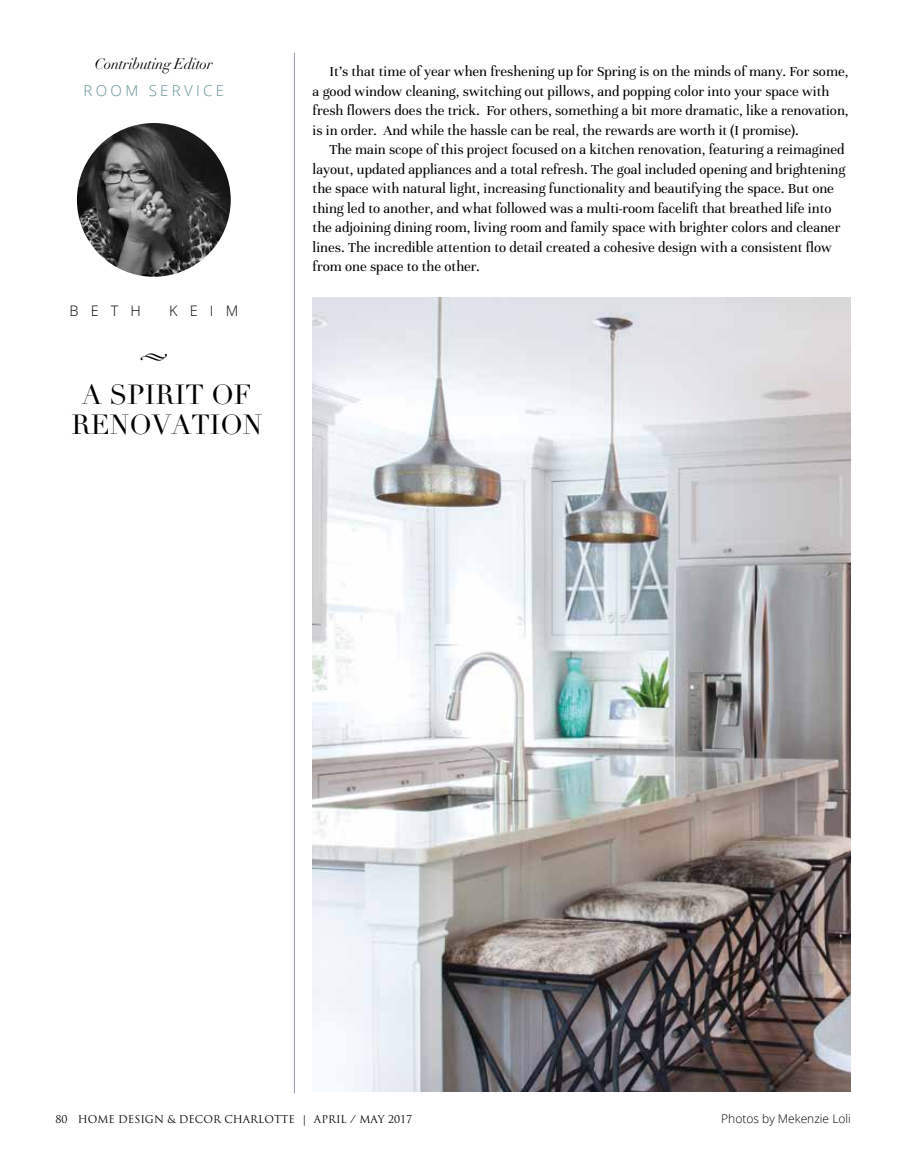
<style>
.page{position:relative;width:905px;height:1168px;background:#fff}
.page>*{position:absolute;margin:0;border:0;box-sizing:border-box;transform-origin:0 0}
.t1{font:27px/30px "Didot";color:#000;text-align:center}
.t2{font:15px/19.5px "Unna";color:#000}
.t3{font:italic 15px "Didot";letter-spacing:-.02em;color:#000}
.t4{font:300 15px "Open Sans";letter-spacing:.22em;color:#619195}
.t5{font:300 14.55px "Open Sans";letter-spacing:.84em;color:#000}
.t6{font:300 12px "Open Sans";color:#000}
.t7{font:10.5px "Trajan Pro";color:#000}
</style>
<div class="page">
<hr style="left:294px;top:53px;width:1px;height:1040px;background:#9a9aaf">
<img style="left:77px;top:123px;width:154px;height:154px;border-radius:77px">
<img style="left:312px;top:297px;width:538px;height:795px">
<p class="t3" style="left:95px;top:54px;width:120px">Contributing Editor</p>
<p class="t4" style="left:84px;top:80px;width:142px">ROOM SER VICE</p>
<p class="t5" style="left:69px;top:300px;width:73px">BETH</p>
<p class="t5" style="left:169px;top:300px;width:71px">KEIM</p>
<h1 class="t1" style="left:71px;top:381px;width:192px">A SPIRIT OF<br>RENOVATION</h1>
<p class="t2" style="left:312px;top:62px;width:537px;text-indent:17px">It’s that time of year when freshening up for Spring is on the minds of many. For some, a good window cleaning, switching out pillows, and popping color into your space with fresh flowers does the trick. For others, something a bit more dramatic, like a renovation, is in order. And while the hassle can be real, the rewards are worth it (I promise).</p>
<p class="t2" style="left:312px;top:140px;width:534px;text-indent:17px">The main scope of this project focused on a kitchen renovation, featuring a reimagined layout, updated appliances and a total refresh. The goal included opening and brightening the space with natural light, increasing functionality and beautifying the space. But one thing led to another, and what followed was a multi-room facelift that breathed life into the adjoining dining room, living room and family space with brighter colors and cleaner lines. The incredible attention to detail created a cohesive design with a consistent flow from one space to the other.</p>
<p class="t7" style="left:56px;top:1113px;width:358px">80 HOME DESIGN &amp; DECOR CHARLOTTE | APRIL / MAY 2017</p>
<p class="t6" style="left:721px;top:1110px;width:131px">PHOTOS BY MEKENZIE LOLI</p>
</div>
